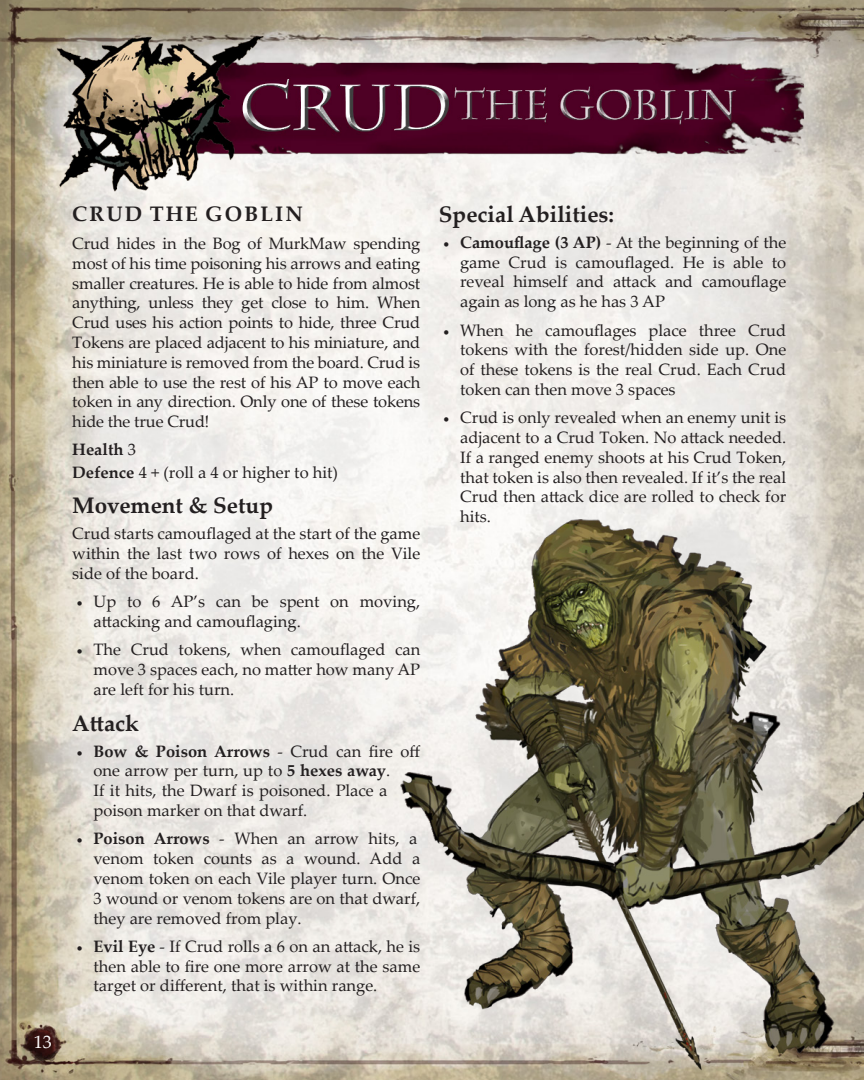
<style>
.page{position:relative;width:864px;height:1080px;background:#fff}
.page>*{position:absolute;margin:0;border:0;box-sizing:border-box;transform-origin:0 0}
.t1{font:700 22.5px "Palatino Linotype";color:#231f20}
.t2{font:700 21px "Palatino Linotype";letter-spacing:.1em;color:#231f20}
.t3{font:18px "Palatino Linotype";color:#fff}
.Body_text_Indent{font:16.5px/19.8px "Palatino Linotype";color:#231f20;text-align:justify}
.Body_text{font:16.5px/19.8px "Palatino Linotype";color:#231f20;text-align:justify}
.Body_text-2{font:700 16.5px "Palatino Linotype";color:#231f20}
.s1{font-weight:400}
.s2{font-weight:700}
.s3{font-family:"Minion Pro"}
</style>
<div class="page">
<img style="left:0;top:0;width:864px;height:1080px">
<img style="left:54px;top:34px;width:756px;height:158px">
<img style="left:381px;top:503px;width:483px;height:577px">
<p class="t3" style="left:34px;top:1029px;width:19px">13</p>
<h1 class="t2" style="left:72px;top:199px;width:232px">CRUD THE GOBLIN</h1>
<p class="Body_text" style="left:72px;top:233px;width:350px">Crud hides in the Bog of MurkMaw spending most of his time poisoning his arrows and eating smaller creatures. He is able to hide from almost anything, unless they get close to him. When Crud uses his action points to hide, three Crud Tokens are placed adjacent to his miniature, and his miniature is removed from the board. Crud is then able to use the rest of his AP to move each token in any direction. Only one of these tokens hide the true Crud!</p>
<p class="Body_text-2" style="left:72px;top:438px;width:65px">Health <span class="s1">3</span></p>
<p class="Body_text" style="left:72px;top:462px;width:267px"><span class="s2">Defence</span> 4 + (roll a 4 or higher to hit)</p>
<h2 class="t1" style="left:72px;top:490px;width:202px">Movement &amp; Setup</h2>
<p class="Body_text" style="left:72px;top:523px;width:349px">Crud starts camouflaged at the start of the game within the last two rows of hexes on the Vile side of the board.</p>
<p class="Body_text_Indent" style="left:94px;top:591px;width:328px;text-indent:-17px"><span class="s3">•</span> Up to 6 AP’s can be spent on moving, attacking and camouflaging.</p>
<p class="Body_text_Indent" style="left:94px;top:639px;width:328px;text-indent:-17px"><span class="s3">•</span> The Crud tokens, when camouflaged can move 3 spaces each, no matter how many AP are left for his turn.</p>
<h2 class="t1" style="left:72px;top:707px;width:68px">Attack</h2>
<p class="Body_text_Indent" style="left:94px;top:741px;width:328px;text-align:left;text-indent:-17px"><span class="s3">•</span> <span class="s2">Bow &amp; Poison Arrows</span> - Crud can fire off one arrow per turn, up to <span class="s2">5 hexes away</span>.<br>If it hits, the Dwarf is poisoned. Place a poison marker on that dwarf.</p>
<p class="Body_text_Indent" style="left:94px;top:828px;width:328px;text-align:left;text-indent:-17px"><span class="s3">•</span> <span class="s2">Poison Arrows</span> - When an arrow hits, a venom token counts as a wound. Add a venom token on each Vile player turn. Once 3 wound or venom tokens are on that dwarf, they are removed from play.</p>
<p class="Body_text_Indent" style="left:94px;top:936px;width:328px;text-indent:-17px"><span class="s3">•</span> <span class="s2">Evil Eye</span> - If Crud rolls a 6 on an attack, he is then able to fire one more arrow at the same target or different, that is within range.</p>
<h2 class="t1" style="left:439px;top:198px;width:177px">Special Abilities:</h2>
<p class="Body_text_Indent" style="left:460px;top:232px;width:328px;text-indent:-17px"><span class="s3">•</span> <span class="s2">Camouflage (3 AP)</span> - At the beginning of the game Crud is camouflaged. He is able to reveal himself and attack and camouflage again as long as he has 3 AP</p>
<p class="Body_text_Indent" style="left:460px;top:319px;width:328px;text-indent:-17px"><span class="s3">•</span> When he camouflages place three Crud tokens with the forest/hidden side up. One of these tokens is the real Crud. Each Crud token can then move 3 spaces</p>
<p class="Body_text_Indent" style="left:460px;top:407px;width:328px;text-indent:-17px"><span class="s3">•</span> Crud is only revealed when an enemy unit is adjacent to a Crud Token. No attack needed.<br>If a ranged enemy shoots at his Crud Token, that token is also then revealed. If it’s the real Crud then attack dice are rolled to check for hits.</p>
</div>
